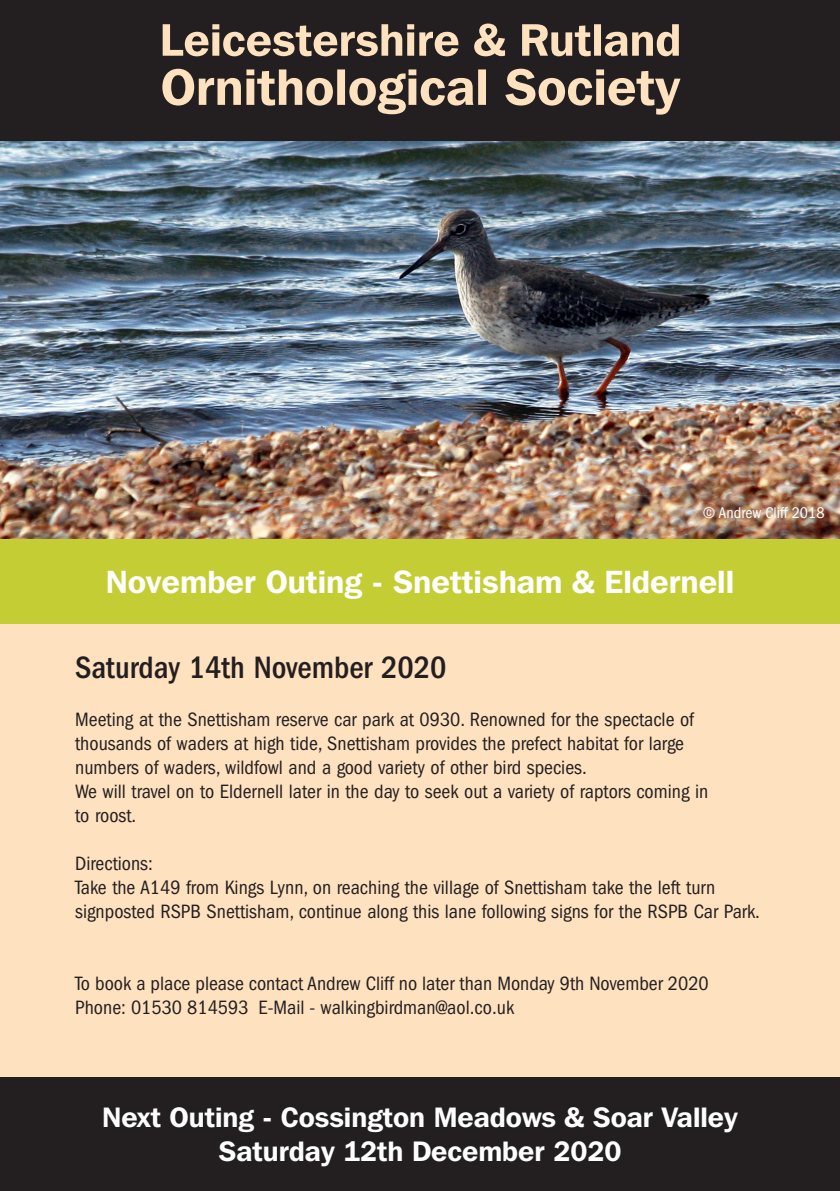
<style>
.page{position:relative;width:840px;height:1191px;background:#fff}
.page>*{position:absolute;margin:0;border:0;box-sizing:border-box;transform-origin:0 0}
.t1{font:600 32px "Franklin Gothic IT Cby BT";color:#fff}
.t2{font:500 condensed 32px "Franklin Gothic";color:#231f20}
.t3{font:600 28px/34px "Franklin Gothic IT Cby BT";color:#fff;text-align:center}
.t4{font:condensed 20px/24px "Franklin Gothic";color:#231f20}
.t5{font:condensed 16px "Franklin Gothic";color:#fff}
</style>
<div class="page">
<div style="left:0;top:0;width:839px;height:1191px;background:#fee1bf"></div>
<div style="left:0;top:0;width:839px;height:142px;background:#231f20"></div>
<div style="left:0;top:539px;width:839px;height:85px;background:#c4ce34"></div>
<div style="left:0;top:1077px;width:839px;height:114px;background:#231f20"></div>
<svg style="left:162px;top:69px;width:518px;height:46px"></svg>
<svg style="left:162px;top:24px;width:516px;height:32px"></svg>
<img style="left:0;top:142px;width:839px;height:397px">
<p class="t5" style="left:702px;top:503px;width:123px">© Andrew Cliff 2018</p>
<p class="t1" style="left:106px;top:561px;width:629px">November Outing - Snettisham &amp; Eldernell</p>
<p class="t2" style="left:75px;top:649px;width:373px">Saturday 14th November 2020</p>
<p class="t4" style="left:75px;top:707px;width:634px">Meeting at the Snettisham reserve car park at 0930. Renowned for the spectacle of thousands of waders at high tide, Snettisham provides the prefect habitat for large numbers of waders, wildfowl and a good variety of other bird species.<br>We will travel on to Eldernell later in the day to seek out a variety of raptors coming in to roost.</p>
<p class="t4" style="left:75px;top:851px;width:686px">Directions:<br>Take the A149 from Kings Lynn, on reaching the village of Snettisham take the left turn signposted RSPB Snettisham, continue along this lane following signs for the RSPB Car Park.</p>
<p class="t4" style="left:75px;top:971px;width:634px">To book a place please contact Andrew Cliff no later than Monday 9th November 2020<br>Phone: 01530 814593 E-Mail - walkingbirdman@aol.co.uk</p>
<p class="t3" style="left:102px;top:1099px;width:636px">Next Outing - Cossington Meadows &amp; Soar Valley<br>Saturday 12th December 2020</p>
</div>
